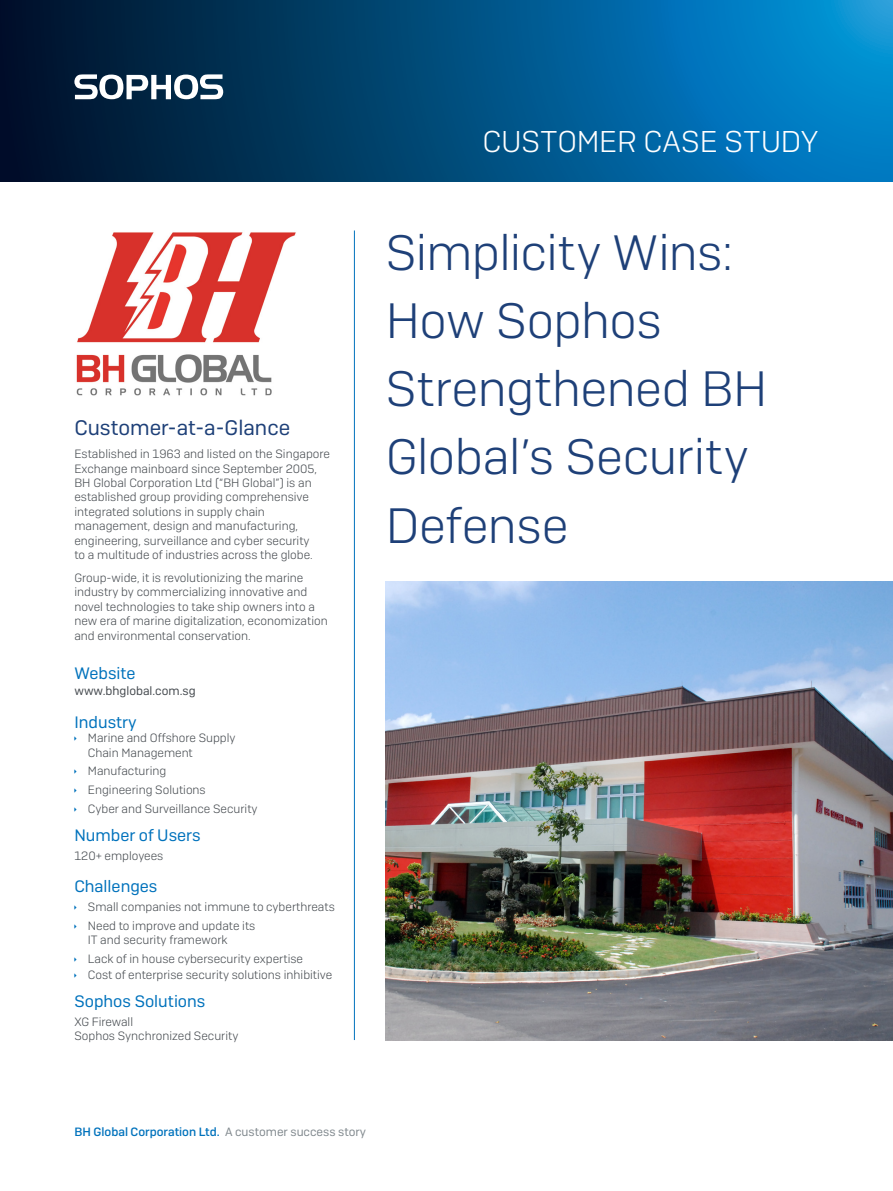
<style>
.page{position:relative;width:893px;height:1191px;background:#fff}
.page>*{position:absolute;margin:0;border:0;box-sizing:border-box;transform-origin:0 0}
.t1{font:300 49.5px/68.2px "Sophos Sans";letter-spacing:-.01em;color:#1e4078}
.t2{font:300 30px "Sophos Sans";letter-spacing:-.005em;color:#fff}
.t3{font:21px "Sophos Sans";color:#1e4078}
.t4{font:16.5px "Sophos Sans";color:#0072bc}
.t5{font:300 12px/14.4px "Sophos Sans";color:#454a4f}
.t6{font:500 12px "Sophos Sans";color:#0072bc}
.t7{font:12px "Sophos Sans";color:#454a4f}
.s1{font-weight:400;color:#81898e}
</style>
<div class="page">
<svg style="left:0;top:0;width:893px;height:182px;background:#004e7f"></svg>
<hr style="left:354px;top:230px;width:1px;height:810px;background:#0072bc">
<img style="left:76px;top:232px;width:220px;height:164px">
<img style="left:386px;top:581px;width:507px;height:459px">
<svg style="left:74px;top:74px;width:149px;height:25px"></svg>
<h3 class="t3" style="left:74px;top:415px;width:217px">Customer-at-a-Glance</h3>
<p class="t5" style="left:74px;top:446px;width:257px">Established in 1963 and listed on the Singapore Exchange mainboard since September 2005, BH Global Corporation Ltd (“BH Global”) is an established group providing comprehensive integrated solutions in supply chain management, design and manufacturing, engineering, surveillance and cyber security<br>to a multitude of industries across the globe.</p>
<p class="t5" style="left:74px;top:570px;width:255px">Group-wide, it is revolutionizing the marine industry by commercializing innovative and novel technologies to take ship owners into a new era of marine digitalization, economization and environmental conservation.</p>
<h3 class="t4" style="left:74px;top:663px;width:63px">Website</h3>
<p class="t7" style="left:74px;top:684px;width:123px">www.bhglobal.com.sg</p>
<h3 class="t4" style="left:74px;top:712px;width:64px">Industry</h3>
<p class="t5" style="left:88px;top:730px;width:149px">Marine and Offshore Supply<br>Chain Management</p>
<p class="t5" style="left:88px;top:761px;width:171px;line-height:18.6px">Manufacturing<br>Engineering Solutions<br>Cyber and Surveillance Security</p>
<h3 class="t4" style="left:74px;top:825px;width:128px">Number of Users</h3>
<p class="t5" style="left:74px;top:848px;width:91px">120+ employees</p>
<h3 class="t4" style="left:74px;top:876px;width:85px">Challenges</h3>
<p class="t5" style="left:88px;top:897px;width:248px;line-height:18.6px">Small companies not immune to cyberthreats<br>Need to improve and update its</p>
<p class="t5" style="left:88px;top:930px;width:217px;line-height:18.6px">IT and security framework<br>Lack of in house cybersecurity expertise</p>
<p class="t5" style="left:88px;top:967px;width:246px">Cost of enterprise security solutions inhibitive</p>
<h3 class="t4" style="left:74px;top:991px;width:133px">Sophos Solutions</h3>
<p class="t5" style="left:74px;top:1014px;width:166px">XG Firewall<br>Sophos Synchronized Security</p>
<h2 class="t2" style="left:482px;top:124px;width:338px">CUSTOMER CASE STUDY</h2>
<h1 class="t1" style="left:386px;top:217px;width:383px">Simplicity Wins:<br>How Sophos<br>Strengthened BH<br>Global’s Security<br>Defense</h1>
<p class="t6" style="left:74px;top:1124px;width:293px">BH Global Corporation Ltd. <span class="s1">A customer success story</span></p>
</div>
